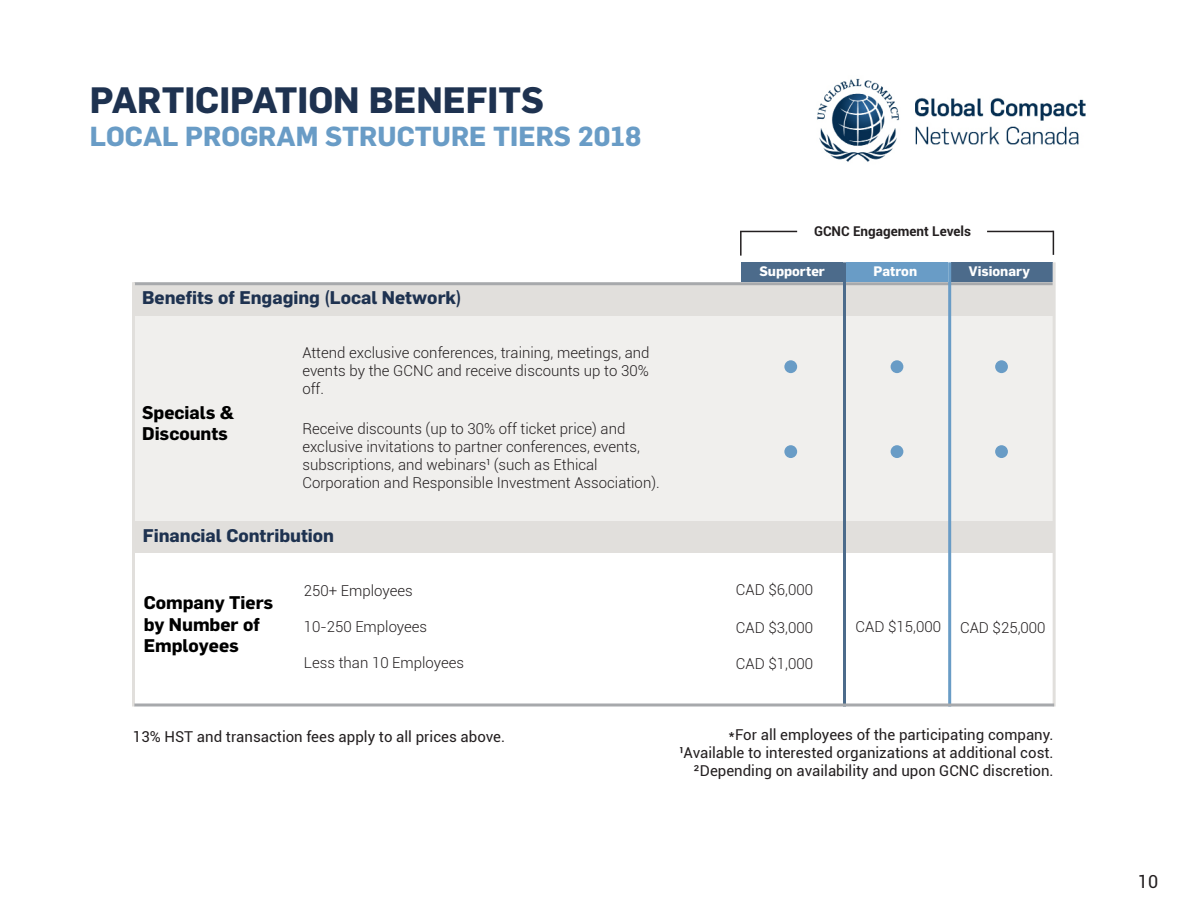
<style>
.page{position:relative;width:1188px;height:918px;background:#fff}
.page>*{position:absolute;margin:0;border:0;box-sizing:border-box;transform-origin:0 0}
.t1{font:700 36px "Flama";color:#1e3250}
.t2{font:700 27px "Flama";color:#699cc6}
.t3{font:700 18px "Flama";color:#1e3250}
.t4{font:700 18px/21.6px "Flama";color:#000}
.t5{font:18px "Roboto";color:#231f20}
.t6{font:300 15px/18px "Roboto";color:#231f20;text-align:justify}
.t7{font:15px "Roboto";color:#231f20}
.t8{font:700 13.5px "Flama";color:#fff}
.t9{font:700 13.5px "Roboto";color:#231f20}
</style>
<div class="page">
<div style="left:134px;top:316px;width:920px;height:237px;background:#f0efed"></div>
<div style="left:134px;top:284px;width:920px;height:32px;background:#e1dfdc"></div>
<hr style="left:134px;top:282px;width:920px;height:3px;background:#a7a9ac">
<div style="left:742px;top:262px;width:101px;height:20px;background:#4c6b8b"></div>
<div style="left:846px;top:262px;width:102px;height:20px;background:#699cc6"></div>
<div style="left:951px;top:262px;width:102px;height:20px;background:#4c6b8b"></div>
<div style="left:784px;top:360px;width:13px;height:13px;background:#699cc6;border-radius:50%"></div>
<div style="left:891px;top:360px;width:12px;height:13px;background:#699cc6;border-radius:50%"></div>
<div style="left:995px;top:360px;width:13px;height:13px;background:#699cc6;border-radius:50%"></div>
<div style="left:784px;top:445px;width:13px;height:13px;background:#699cc6;border-radius:50%"></div>
<div style="left:891px;top:445px;width:12px;height:13px;background:#699cc6;border-radius:50%"></div>
<div style="left:995px;top:445px;width:13px;height:13px;background:#699cc6;border-radius:50%"></div>
<img style="left:817px;top:78px;width:269px;height:84px">
<div style="left:134px;top:521px;width:920px;height:32px;background:#e1dfdc"></div>
<hr style="left:843px;top:262px;width:3px;height:445px;background:#4c6b8b">
<hr style="left:948px;top:262px;width:3px;height:445px;background:#699cc6">
<hr style="left:1053px;top:262px;width:3px;height:445px;background:#e1dfdc">
<hr style="left:740px;top:231px;width:2px;height:25px;background:#231f20">
<hr style="left:740px;top:231px;width:57px;height:1px;background:#231f20">
<hr style="left:987px;top:231px;width:66px;height:1px;background:#231f20">
<svg style="left:1053px;top:231px;width:1px;height:24px"></svg>
<hr style="left:132px;top:282px;width:3px;height:425px;background:#e1dfdc">
<hr style="left:134px;top:704px;width:920px;height:2px;background:#a7a9ac">
<p class="t1" style="left:90px;top:79px;width:455px">PARTICIPATION BENEFITS</p>
<p class="t2" style="left:90px;top:120px;width:553px">LOCAL PROGRAM STRUCTURE TIERS 2018</p>
<p class="t3" style="left:142px;top:287px;width:321px">Benefits of Engaging (Local Network)</p>
<p class="t4" style="left:142px;top:401px;width:94px">Specials &amp;<br>Discounts</p>
<p class="t6" style="left:302px;top:343px;width:349px">Attend exclusive conferences, training, meetings, and events by the GCNC and receive discounts up to 30% off.</p>
<p class="t6" style="left:302px;top:419px;width:324px">Receive discounts (up to 30% off ticket price) and</p>
<p class="t6" style="left:302px;top:437px;width:339px">exclusive invitations to partner conferences, events, subscriptions, and webinars¹ (such as Ethical</p>
<p class="t6" style="left:302px;top:473px;width:359px">Corporation and Responsible Investment Association).</p>
<p class="t3" style="left:143px;top:524px;width:193px">Financial Contribution</p>
<p class="t4" style="left:144px;top:591px;width:131px">Company Tiers by Number of<br>Employees</p>
<p class="t6" style="left:304px;top:581px;width:110px">250+ Employees</p>
<p class="t6" style="left:304px;top:617px;width:125px">10-250 Employees</p>
<p class="t6" style="left:304px;top:653px;width:162px">Less than 10 Employees</p>
<p class="t9" style="left:814px;top:222px;width:159px">GCNC Engagement Levels</p>
<p class="t8" style="left:759px;top:263px;width:67px">Supporter</p>
<p class="t8" style="left:874px;top:263px;width:45px">Patron</p>
<p class="t8" style="left:969px;top:263px;width:62px">Visionary</p>
<p class="t6" style="left:736px;top:580px;width:79px">CAD $6,000</p>
<p class="t6" style="left:736px;top:618px;width:79px">CAD $3,000</p>
<p class="t6" style="left:736px;top:654px;width:79px">CAD $1,000</p>
<p class="t6" style="left:856px;top:617px;width:87px">CAD $15,000</p>
<p class="t6" style="left:960px;top:618px;width:87px">CAD $25,000</p>
<p class="t7" style="left:133px;top:726px;width:374px">13% HST and transaction fees apply to all prices above.</p>
<p class="t7" style="left:729px;top:725px;width:326px">*For all employees of the participating company.</p>
<p class="t7" style="left:680px;top:743px;width:376px">¹Available to interested organizations at additional cost.</p>
<p class="t7" style="left:693px;top:761px;width:362px">²Depending on availability and upon GCNC discretion.</p>
<p class="t5" style="left:1138px;top:869px;width:22px">10</p>
</div>
